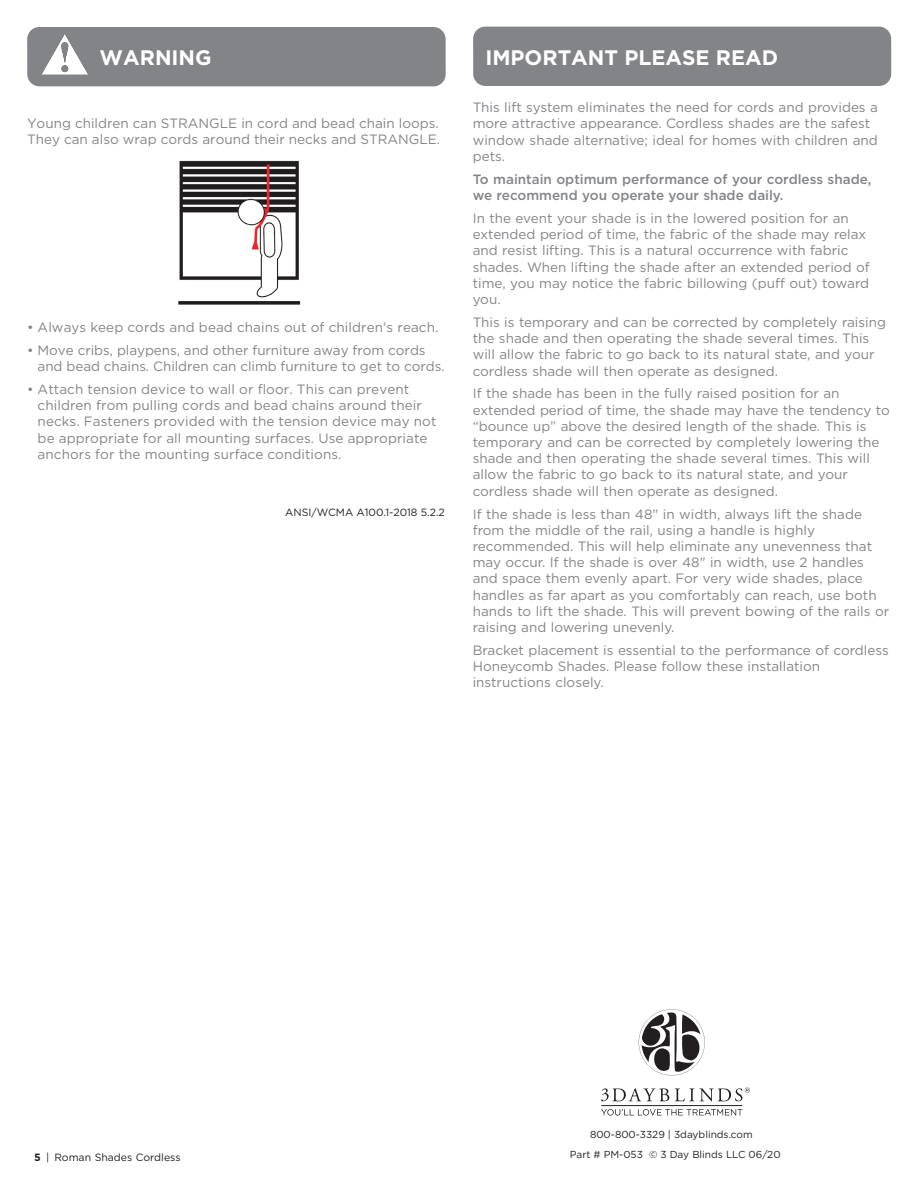
<style>
.page{position:relative;width:918px;height:1188px;background:#fff}
.page>*{position:absolute;margin:0;border:0;box-sizing:border-box;transform-origin:0 0}
.t1{font:700 21px "Gotham";color:#fff}
.Body{font:13.5px/16.2px "Gotham";color:#828487}
.t2{font:500 13.5px/16.2px "Gotham";color:#828487}
.Image_Descrip{font:10.5px "Gotham";color:#231f20}
.Image_Descrip-2{font:10.2px "Gotham";color:#231f20}
.s1{font-weight:700}
</style>
<div class="page">
<div style="left:27px;top:27px;width:419px;height:59px;background:#828487;border-radius:12px"></div>
<img style="left:33px;top:27px;width:70px;height:60px">
<img style="left:178px;top:160px;width:123px;height:145px">
<svg style="left:601px;top:1088px;width:68px;height:13px"></svg>
<hr style="left:601px;top:1105px;width:141px;height:1px;background:#231f20">
<svg style="left:601px;top:1109px;width:141px;height:7px"></svg>
<svg style="left:639px;top:1009px;width:66px;height:66px"></svg>
<svg style="left:675px;top:1088px;width:75px;height:14px"></svg>
<div style="left:473px;top:27px;width:418px;height:59px;background:#828487;border-radius:12px"></div>
<p class="t1" style="left:100px;top:44px;width:114px">WARNING</p>
<p class="Body" style="left:27px;top:114px;width:415px">Young children can STRANGLE in cord and bead chain loops.<br>They can also wrap cords around their necks and STRANGLE.</p>
<p class="Body" style="left:27px;top:319px;width:413px">• Always keep cords and bead chains out of children's reach.</p>
<p class="Body" style="left:38px;top:342px;width:409px;text-indent:-11px">• Move cribs, playpens, and other furniture away from cords and bead chains. Children can climb furniture to get to cords.</p>
<p class="Body" style="left:38px;top:381px;width:400px;text-indent:-11px">• Attach tension device to wall or floor. This can prevent children from pulling cords and bead chains around their necks. Fasteners provided with the tension device may not be appropriate for all mounting surfaces. Use appropriate anchors for the mounting surface conditions.</p>
<p class="Image_Descrip" style="left:285px;top:506px;width:161px">ANSI/WCMA A100.1-2018 5.2.2</p>
<p class="t1" style="left:485px;top:43px;width:294px">IMPORTANT PLEASE READ</p>
<p class="Body" style="left:473px;top:99px;width:407px">This lift system eliminates the need for cords and provides a more attractive appearance. Cordless shades are the safest window shade alternative; ideal for homes with children and pets.</p>
<p class="t2" style="left:473px;top:171px;width:400px">To maintain optimum performance of your cordless shade, we recommend you operate your shade daily.</p>
<p class="Body" style="left:473px;top:210px;width:399px">In the event your shade is in the lowered position for an extended period of time, the fabric of the shade may relax and resist lifting. This is a natural occurrence with fabric shades. When lifting the shade after an extended period of time, you may notice the fabric billowing (puff out) toward you.</p>
<p class="Body" style="left:473px;top:314px;width:415px">This is temporary and can be corrected by completely raising the shade and then operating the shade several times. This will allow the fabric to go back to its natural state, and your cordless shade will then operate as designed.</p>
<p class="Body" style="left:473px;top:385px;width:419px">If the shade has been in the fully raised position for an extended period of time, the shade may have the tendency to “bounce up” above the desired length of the shade. This is temporary and can be corrected by completely lowering the shade and then operating the shade several times. This will allow the fabric to go back to its natural state, and your cordless shade will then operate as designed.</p>
<p class="Body" style="left:473px;top:505px;width:418px">If the shade is less than 48" in width, always lift the shade from the middle of the rail, using a handle is highly recommended. This will help eliminate any unevenness that may occur. If the shade is over 48" in width, use 2 handles and space them evenly apart. For very wide shades, place handles as far apart as you comfortably can reach, use both hands to lift the shade. This will prevent bowing of the rails or raising and lowering unevenly.</p>
<p class="Body" style="left:473px;top:642px;width:418px">Bracket placement is essential to the performance of cordless<br>Honeycomb Shades. Please follow these installation instructions closely.</p>
<p class="Image_Descrip" style="left:34px;top:1151px;width:148px"><span class="s1">5</span> | Roman Shades Cordless</p>
<p class="Image_Descrip-2" style="left:590px;top:1128px;width:164px">800-800-3329 | 3dayblinds.com</p>
<p class="Image_Descrip-2" style="left:570px;top:1148px;width:212px">Part # PM-053 © 3 Day Blinds LLC 06/20</p>
</div>
